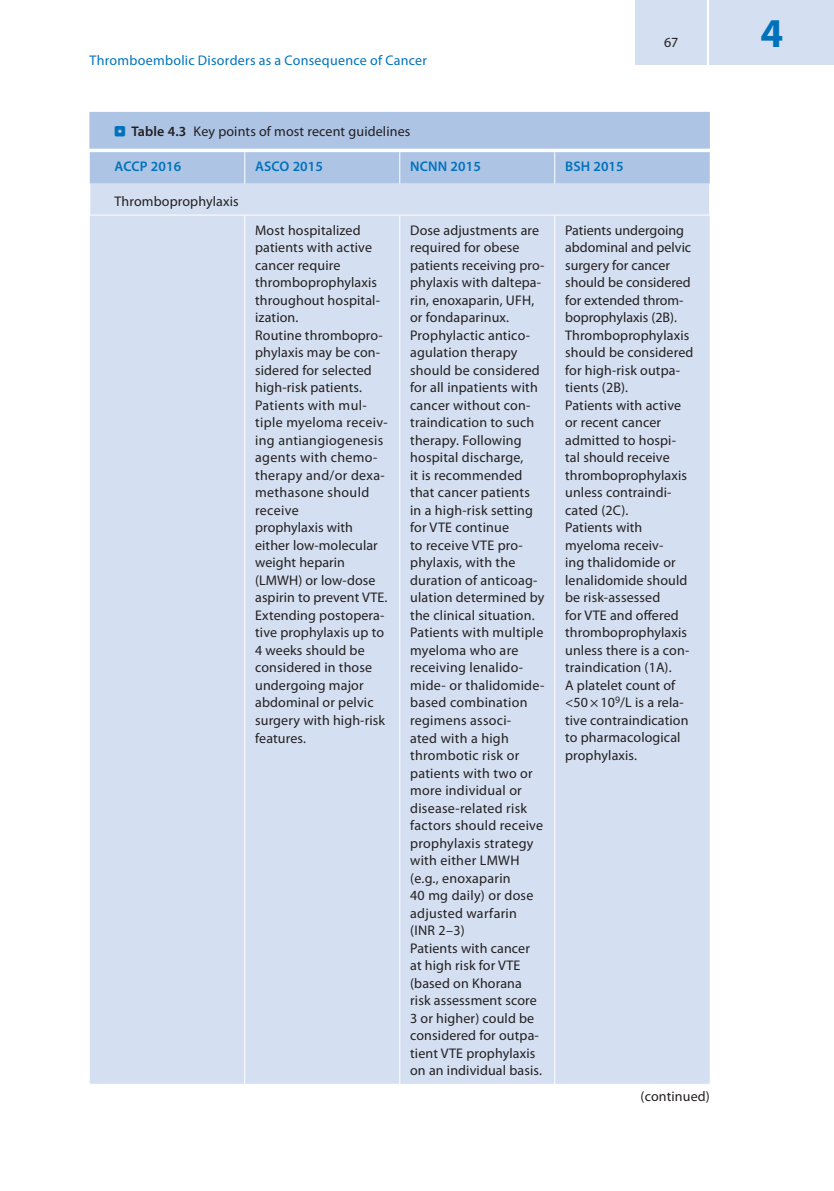
<style>
.page{position:relative;width:834px;height:1191px;background:#fff}
.page>*{position:absolute;margin:0;border:0;box-sizing:border-box;transform-origin:0 0}
.t1{font:700 41.12px "Vkgxds Myriad Pro";color:#0072bc}
.t2{font:14px/17.5px "Wplkjn Myriad Pro";letter-spacing:.01em;color:#231f20}
.t3{font:14px "Swgrlf Myriad Pro";letter-spacing:.02em;color:#0072bc}
.t4{font:600 14px "Dhdrfc Myriad Pro";letter-spacing:.01em;color:#0072bc}
.s1{font-family:"Lvtqnr Blik Buttons";color:#0072bc}
.s2{font-family:"Dhdrfc Myriad Pro";font-weight:600}
</style>
<div class="page">
<div style="left:635px;top:0;width:72px;height:64px;background:#d4e0f1"></div>
<div style="left:709px;top:0;width:124px;height:64px;background:#d4e0f1"></div>
<div style="left:89px;top:112px;width:620px;height:37px;background:#adc4e5"></div>
<div style="left:90px;top:152px;width:619px;height:32px;background:#adc4e5"></div>
<div style="left:90px;top:184px;width:619px;height:899px;background:#d4e0f1"></div>
<hr style="left:244px;top:152px;width:1px;height:32px;background:#fff">
<hr style="left:399px;top:152px;width:1px;height:32px;background:#fff">
<hr style="left:554px;top:152px;width:1px;height:32px;background:#fff">
<hr style="left:89px;top:215px;width:156px;height:1px;background:#fff">
<hr style="left:245px;top:215px;width:154px;height:1px;background:#fff">
<hr style="left:244px;top:215px;width:1px;height:868px;background:#fff">
<hr style="left:399px;top:215px;width:155px;height:1px;background:#fff">
<hr style="left:399px;top:215px;width:1px;height:868px;background:#fff">
<hr style="left:554px;top:215px;width:156px;height:1px;background:#fff">
<hr style="left:554px;top:215px;width:1px;height:868px;background:#fff">
<p class="t3" style="left:89px;top:51px;width:339px">Thromboembolic Disorders as a Consequence of Cancer</p>
<p class="t2" style="left:664px;top:33px;width:16px">67</p>
<p class="t2" style="left:114px;top:123px;width:298px"><span class="s1">.</span> <span class="s2">Table 4.3</span> Key points of most recent guidelines</p>
<p class="t4" style="left:115px;top:158px;width:68px">ACCP 2016</p>
<p class="t4" style="left:255px;top:158px;width:69px">ASCO 2015</p>
<p class="t4" style="left:410px;top:158px;width:72px">NCNN 2015</p>
<p class="t4" style="left:565px;top:158px;width:60px">BSH 2015</p>
<p class="t2" style="left:115px;top:192px;width:126px">Thromboprophylaxis</p>
<p class="t2" style="left:255px;top:221px;width:134px">Most hospitalized patients with active cancer require thromboprophylaxis throughout hospital&shy;ization.<br>Routine thrombopro&shy;phylaxis may be con&shy;sidered for selected high-risk patients.<br>Patients with mul&shy;tiple myeloma receiv&shy;ing antiangiogenesis agents with chemo&shy;therapy and/or dexa&shy;methasone should receive<br>prophylaxis with either low-molecular weight heparin (LMWH) or low-dose aspirin to prevent VTE.<br>Extending postopera&shy;tive prophylaxis up to<br>4 weeks should be considered in those undergoing major abdominal or pelvic surgery with high-risk features.</p>
<p class="t2" style="left:410px;top:221px;width:136px">Dose adjustments are required for obese patients receiving pro&shy;phylaxis with daltepa&shy;rin, enoxaparin, UFH, or fondaparinux.<br>Prophylactic antico&shy;agulation therapy should be considered for all inpatients with cancer without con&shy;traindication to such therapy. Following hospital discharge,<br>it is recommended that cancer patients in a high-risk setting for VTE continue<br>to receive VTE pro&shy;phylaxis, with the duration of anticoag&shy;ulation determined by the clinical situation.<br>Patients with multiple myeloma who are receiving lenalido&shy;mide- or thalidomide&shy;based combination regimens associ-<br>ated with a high thrombotic risk or patients with two or more individual or disease-related risk factors should receive prophylaxis strategy with either LMWH (e.g., enoxaparin<br>40 mg daily) or dose adjusted warfarin (INR 2–3)<br>Patients with cancer at high risk for VTE (based on Khorana risk assessment score<br>3 or higher) could be considered for outpa&shy;tient VTE prophylaxis on an individual basis.</p>
<p class="t2" style="left:565px;top:221px;width:130px">Patients undergoing abdominal and pelvic surgery for cancer should be considered for extended throm&shy;boprophylaxis (2B).<br>Thromboprophylaxis should be considered for high-risk outpa&shy;tients (2B).<br>Patients with active or recent cancer admitted to hospi&shy;tal should receive thromboprophylaxis unless contraindi&shy;cated (2C).<br>Patients with myeloma receiv-<br>ing thalidomide or lenalidomide should be risk-assessed<br>for VTE and offered thromboprophylaxis unless there is a con&shy;traindication (1A).<br>A platelet count of &lt;50×10<sup>9</sup>/L is a rela&shy;tive contraindication to pharmacological prophylaxis.</p>
<p class="t2" style="left:640px;top:1087px;width:71px">(continued)</p>
<h1 class="t1" style="left:760px;top:6px;width:24px">4</h1>
</div>
